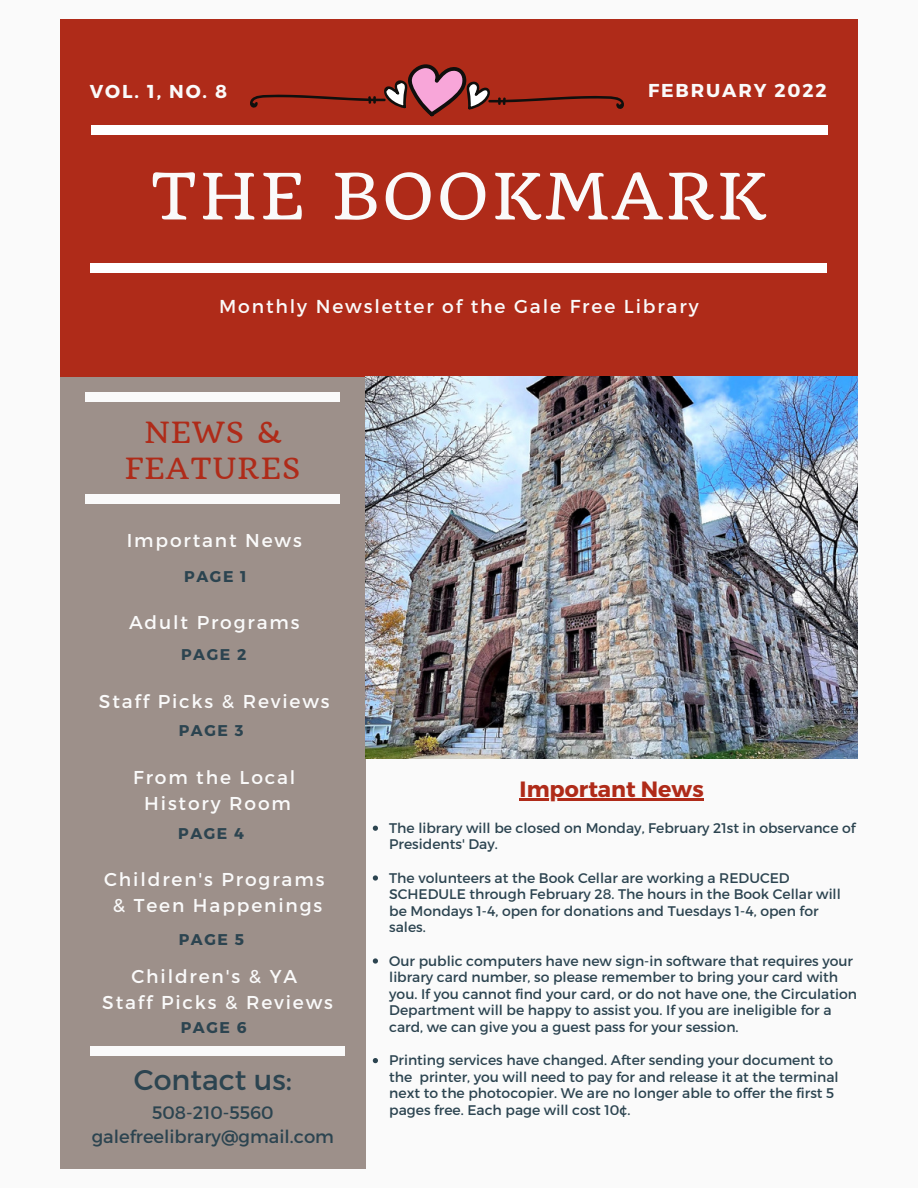
<style>
.page{position:relative;width:918px;height:1188px;background:#fafafa}
.page>*{position:absolute;margin:0;border:0;box-sizing:border-box;transform-origin:0 0}
.t1{font:62.25px "Quando";letter-spacing:.05em;color:#fafafa}
.t2{font:28.5px/36px "Quando";letter-spacing:.05em;color:#af2b19;text-align:center}
.t3{font:28.5px "Montserrat";color:#2c4450}
.t4{font:700 22.2px "Montserrat";color:#af2b19}
.t5{font:18.75px "Montserrat";letter-spacing:.1em;color:#fafafa}
.t6{font:18.6px "Montserrat";letter-spacing:.1em;color:#fafafa}
.t7{font:700 18.6px "Montserrat";letter-spacing:.1em;color:#fafafa}
.t8{font:18px "Montserrat";color:#2c4450}
.t9{font:700 15.6px "Montserrat";letter-spacing:.1em;color:#2c4450}
.t10{font:13.95px/16.6px "Montserrat";color:#2c4450}
</style>
<div class="page">
<div style="left:60px;top:19px;width:798px;height:358px;background:#af2b19"></div>
<div style="left:60px;top:377px;width:305px;height:792px;background:#9d908a"></div>
<div style="left:91px;top:126px;width:736px;height:9px;background:#fff"></div>
<div style="left:90px;top:264px;width:737px;height:9px;background:#fff"></div>
<div style="left:85px;top:392px;width:254px;height:9px;background:#fafafa"></div>
<div style="left:85px;top:494px;width:254px;height:9px;background:#fafafa"></div>
<div style="left:91px;top:1046px;width:254px;height:9px;background:#fafafa"></div>
<img style="left:366px;top:377px;width:491px;height:381px">
<svg style="left:250px;top:64px;width:374px;height:53px"></svg>
<svg style="left:373px;top:826px;width:5px;height:5px"></svg>
<svg style="left:373px;top:875px;width:5px;height:6px"></svg>
<svg style="left:373px;top:958px;width:5px;height:6px"></svg>
<svg style="left:373px;top:1058px;width:5px;height:5px"></svg>
<hr style="left:520px;top:799px;width:184px;height:2px;background:#af2b19">
<p class="t7" style="left:90px;top:79px;width:139px">VOL. 1, NO. 8</p>
<p class="t7" style="left:648px;top:78px;width:180px">FEBRUARY 2022</p>
<p class="t1" style="left:150px;top:158px;width:617px">THE BOOKMARK</p>
<p class="t5" style="left:219px;top:294px;width:481px">Monthly Newsletter of the Gale Free Library</p>
<p class="t2" style="left:125px;top:414px;width:177px">NEWS &amp;<br>FEATURES</p>
<p class="t6" style="left:127px;top:528px;width:177px">Important News</p>
<p class="t9" style="left:184px;top:566px;width:64px">PAGE 1</p>
<p class="t6" style="left:129px;top:611px;width:172px">Adult Programs</p>
<p class="t9" style="left:181px;top:645px;width:67px">PAGE 2</p>
<p class="t6" style="left:99px;top:689px;width:232px">Staff Picks &amp; Reviews</p>
<p class="t9" style="left:179px;top:720px;width:66px">PAGE 3</p>
<p class="t6" style="left:133px;top:765px;width:164px">From the Local</p>
<p class="t6" style="left:144px;top:791px;width:148px">History Room</p>
<p class="t9" style="left:178px;top:824px;width:67px">PAGE 4</p>
<p class="t6" style="left:104px;top:868px;width:222px">Children's Programs</p>
<p class="t6" style="left:113px;top:894px;width:211px">&amp; Teen Happenings</p>
<p class="t9" style="left:179px;top:929px;width:67px">PAGE 5</p>
<p class="t6" style="left:131px;top:964px;width:167px">Children's &amp; YA</p>
<p class="t6" style="left:102px;top:990px;width:232px">Staff Picks &amp; Reviews</p>
<p class="t9" style="left:181px;top:1017px;width:67px">PAGE 6</p>
<p class="t3" style="left:134px;top:1062px;width:159px">Contact us:</p>
<p class="t8" style="left:152px;top:1100px;width:123px">508-210-5560</p>
<p class="t8" style="left:92px;top:1125px;width:244px">galefreelibrary@gmail.com</p>
<p class="t4" style="left:520px;top:774px;width:186px">Important News</p>
<p class="t10" style="left:389px;top:819px;width:468px">The library will be closed on Monday, February 21st in observance of<br>Presidents' Day.</p>
<p class="t10" style="left:389px;top:869px;width:453px">The volunteers at the Book Cellar are working a REDUCED SCHEDULE through February 28. The hours in the Book Cellar will be Mondays 1-4, open for donations and Tuesdays 1-4, open for sales.</p>
<p class="t10" style="left:389px;top:952px;width:469px">Our public computers have new sign-in software that requires your library card number, so please remember to bring your card with you. If you cannot find your card, or do not have one, the Circulation Department will be happy to assist you. If you are ineligible for a card, we can give you a guest pass for your session.</p>
<p class="t10" style="left:389px;top:1051px;width:451px">Printing services have changed. After sending your document to the printer, you will need to pay for and release it at the terminal next to the photocopier. We are no longer able to offer the first 5 pages free. Each page will cost 10¢.</p>
</div>
